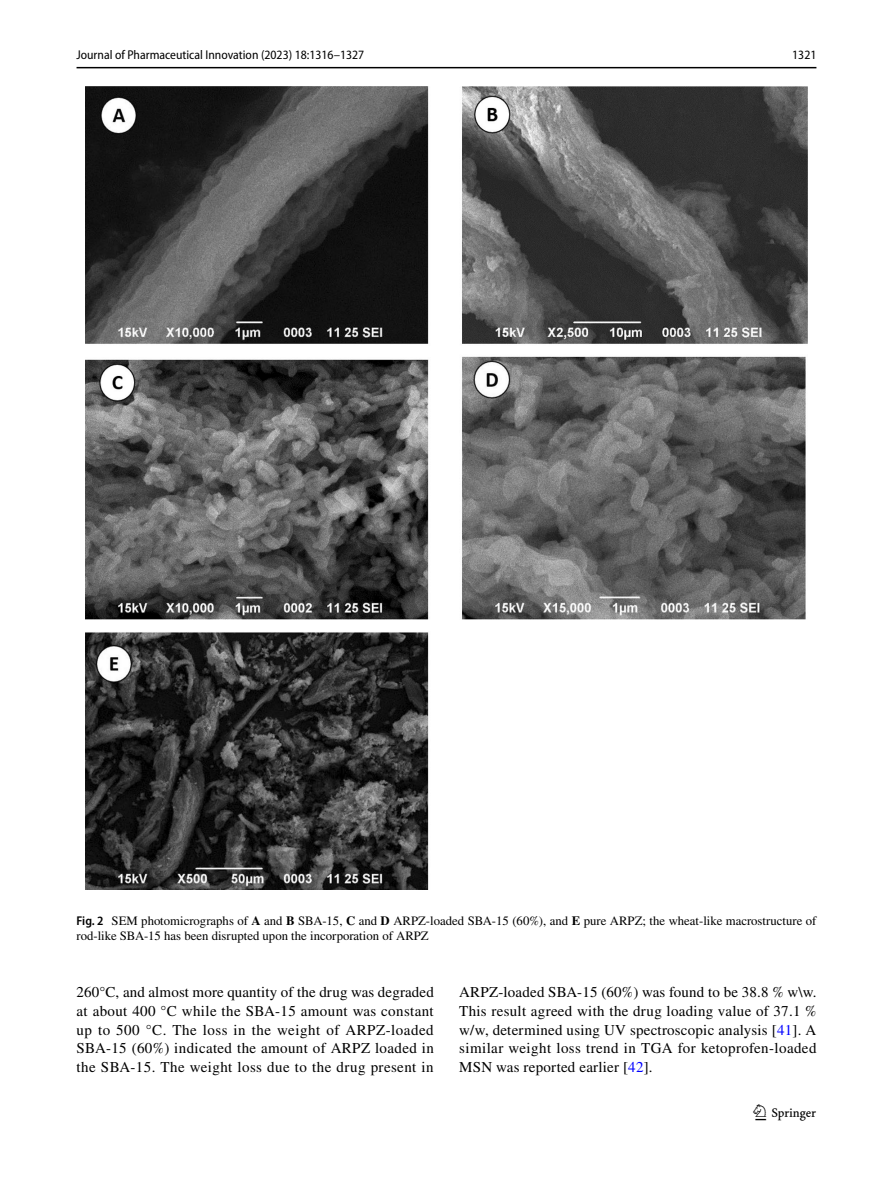
<style>
.page{position:relative;width:893px;height:1187px;background:#fff}
.page>*{position:absolute;margin:0;border:0;box-sizing:border-box;transform-origin:0 0}
.t1{font:22.5px "Springnew Regular 2";color:#000}
.t2{font:15px/18.8px "STIX";letter-spacing:.025em;color:#000;text-align:justify}
.t3{font:12.75px/15px "STIX";color:#000}
.t4{font:semi-condensed 12.75px "Myriad Pro";color:#000}
.s1{font-family:"Myriad Pro";font-weight:600;font-stretch:semi-condensed}
.s2{font-weight:700}
.s3{color:#00f}
</style>
<div class="page">
<hr style="left:77px;top:67px;width:739px;height:1px;background:#000">
<img style="left:85px;top:87px;width:723px;height:802px">
<p class="t4" style="left:77px;top:48px;width:289px">Journal of Pharmaceutical Innovation (2023) 18:1316–1327</p>
<p class="t4" style="left:792px;top:48px;width:26px">1321</p>
<p class="t3" style="left:77px;top:913px;width:741px"><span class="s1">Fig. 2</span> SEM photomicrographs of <span class="s2">A</span> and <span class="s2">B</span> SBA-15, <span class="s2">C</span> and <span class="s2">D</span> ARPZ-loaded SBA-15 (60%), and <span class="s2">E</span> pure ARPZ; the wheat-like macrostructure of rod-like SBA-15 has been disrupted upon the incorporation of ARPZ</p>
<p class="t2" style="left:77px;top:983px;width:359px">260°C, and almost more quantity of the drug was degraded at about 400 °C while the SBA-15 amount was constant up to 500 °C. The loss in the weight of ARPZ-loaded SBA-15 (60%) indicated the amount of ARPZ loaded in the SBA-15. The weight loss due to the drug present in</p>
<p class="t2" style="left:459px;top:983px;width:359px">ARPZ-loaded SBA-15 (60%) was found to be 38.8 % w\w.<br>This result agreed with the drug loading value of 37.1 % w/w, determined using UV spectroscopic analysis [<span class="s3">41</span>]. A similar weight loss trend in TGA for ketoprofen-loaded MSN was reported earlier [<span class="s3">42</span>].</p>
<h1 class="t1" style="left:755px;top:1104px;width:62px">1 3</h1>
</div>
